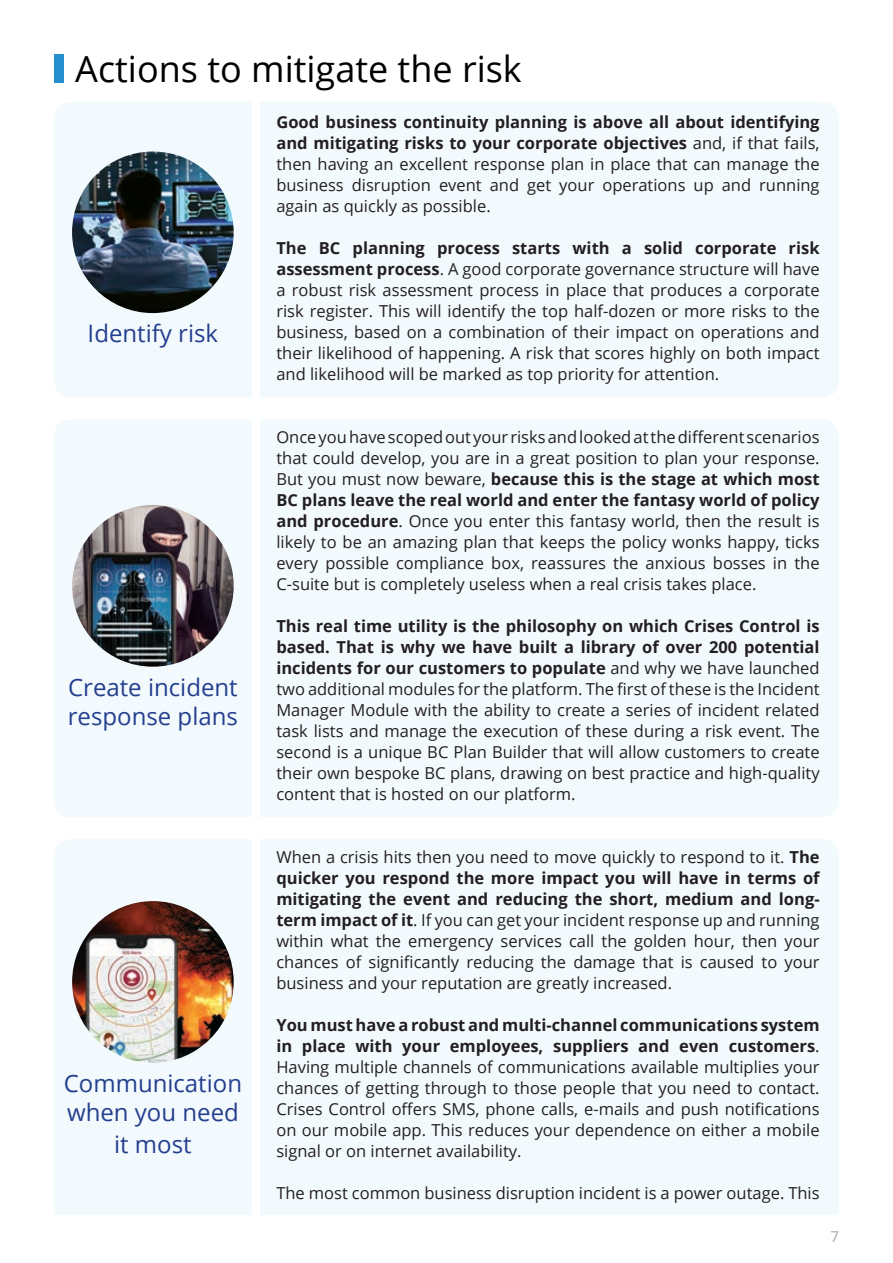
<style>
.page{position:relative;width:893px;height:1263px;background:#fff}
.page>*{position:absolute;margin:0;border:0;box-sizing:border-box;transform-origin:0 0}
.t1{font:36px "Open Sans";color:#000}
.t2{font:24px/28.8px "Open Sans";color:#253f8e}
.t3{font:16.5px/21px "Open Sans";color:#231f20;text-align:justify}
.t4{font:15px "Open Sans";color:#a8a9ad}
.s1{font-weight:700}
</style>
<div class="page">
<div style="left:54px;top:102px;width:785px;height:296px;background:#f3fafe;border-radius:17px"></div>
<div style="left:54px;top:419px;width:785px;height:398px;background:#f3fafe;border-radius:17px"></div>
<div style="left:54px;top:839px;width:785px;height:376px;background:#f3fafe"></div>
<div style="left:54px;top:54px;width:10px;height:28px;background:#268ecc"></div>
<img style="left:72px;top:151px;width:162px;height:162px;border-radius:81px">
<img style="left:72px;top:505px;width:162px;height:162px;border-radius:81px">
<img style="left:72px;top:901px;width:162px;height:162px;border-radius:81px">
<div style="left:252px;top:96px;width:8px;height:1131px;background:#fff;border-radius:2px"></div>
<h1 class="t1" style="left:75px;top:44px;width:448px">Actions to mitigate the risk</h1>
<h2 class="t2" style="left:88px;top:318px;width:132px">Identify risk</h2>
<h2 class="t2" style="left:68px;top:673px;width:172px">Create incident response plans</h2>
<p class="t3" style="left:276px;top:111px;width:545px"><span class="s1">Good business continuity planning is above all about identifying and mitigating risks to your corporate objectives</span> and, if that fails, then having an excellent response plan in place that can manage the business disruption event and get your operations up and running again as quickly as possible.</p>
<p class="t3" style="left:276px;top:237px;width:545px"><span class="s1">The BC planning process starts with a solid corporate risk assessment process</span>. A good corporate governance structure will have a robust risk assessment process in place that produces a corporate risk register. This will identify the top half-dozen or more risks to the business, based on a combination of their impact on operations and their likelihood of happening. A risk that scores highly on both impact and likelihood will be marked as top priority for attention.</p>
<p class="t3" style="left:276px;top:426px;width:545px">Once you have scoped out your risks and looked at the different scenarios that could develop, you are in a great position to plan your response.<br>But you must now beware, <span class="s1">because this is the stage at which most BC plans leave the real world and enter the fantasy world of policy and procedure</span>. Once you enter this fantasy world, then the result is likely to be an amazing plan that keeps the policy wonks happy, ticks every possible compliance box, reassures the anxious bosses in the C-suite but is completely useless when a real crisis takes place.</p>
<p class="t3" style="left:276px;top:615px;width:545px"><span class="s1">This real time utility is the philosophy on which Crises Control is based. That is why we have built a library of over 200 potential incidents for our customers to populate</span> and why we have launched two additional modules for the platform. The first of these is the Incident Manager Module with the ability to create a series of incident related task lists and manage the execution of these during a risk event. The second is a unique BC Plan Builder that will allow customers to create their own bespoke BC plans, drawing on best practice and high-quality content that is hosted on our platform.</p>
<h2 class="t2" style="left:64px;top:1068px;width:180px">Communication when you need</h2>
<h2 class="t2" style="left:114px;top:1129px;width:79px">it most</h2>
<p class="t3" style="left:276px;top:846px;width:545px">When a crisis hits then you need to move quickly to respond to it. <span class="s1">The quicker you respond the more impact you will have in terms of mitigating the event and reducing the short, medium and long&shy;term impact of it</span>. If you can get your incident response up and running within what the emergency services call the golden hour, then your chances of significantly reducing the damage that is caused to your business and your reputation are greatly increased.</p>
<p class="t3" style="left:276px;top:1014px;width:545px"><span class="s1">You must have a robust and multi-channel communications system in place with your employees, suppliers and even customers</span>.<br>Having multiple channels of communications available multiplies your chances of getting through to those people that you need to contact.<br>Crises Control offers SMS, phone calls, e-mails and push notifications on our mobile app. This reduces your dependence on either a mobile signal or on internet availability.</p>
<p class="t3" style="left:276px;top:1182px;width:545px">The most common business disruption incident is a power outage. This</p>
<p class="t4" style="left:830px;top:1226px;width:10px">7</p>
</div>
